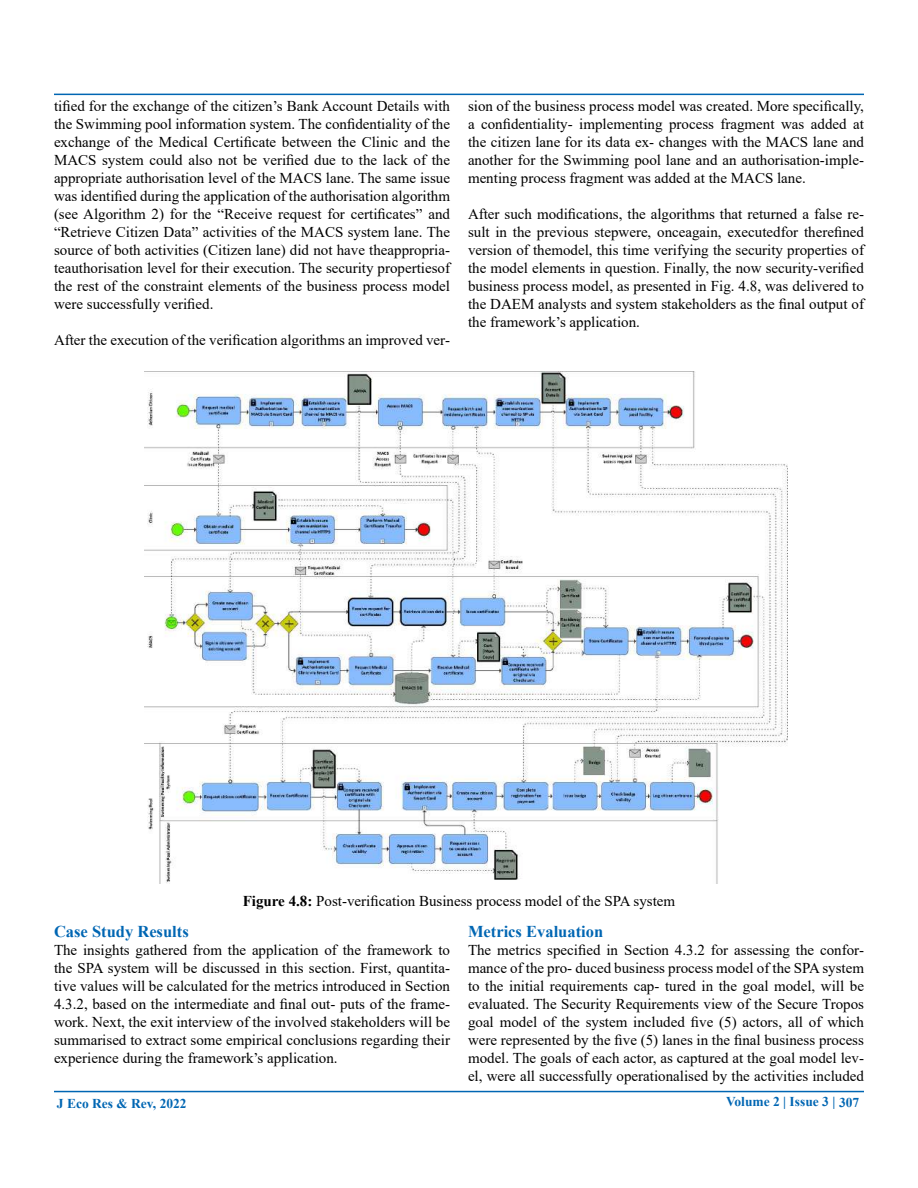
<style>
.page{position:relative;width:918px;height:1188px;background:#fff}
.page>*{position:absolute;margin:0;border:0;box-sizing:border-box;transform-origin:0 0}
.t1{font:700 16.5px "Times New Roman";color:#0066b3}
.t2{font:15px/18px "Times New Roman";color:#000;text-align:justify}
.t3{font:700 13.5px "Times New Roman";color:#0066b3}
.s1{font-weight:700}
</style>
<div class="page">
<hr style="left:54px;top:94px;width:810px;height:1px;background:#0066b3">
<hr style="left:54px;top:1091px;width:810px;height:1px;background:#0066b3">
<img style="left:144px;top:372px;width:643px;height:511px">
<p class="t2" style="left:54px;top:97px;width:398px">tified for the exchange of the citizen’s Bank Account Details with the Swimming pool information system. The confidentiality of the exchange of the Medical Certificate between the Clinic and the MACS system could also not be verified due to the lack of the appropriate authorisation level of the MACS lane. The same issue was identified during the application of the authorisation algorithm (see Algorithm 2) for the “Receive request for certificates” and “Retrieve Citizen Data” activities of the MACS system lane. The source of both activities (Citizen lane) did not have theappropria&shy;teauthorisation level for their execution. The security propertiesof the rest of the constraint elements of the business process model were successfully verified.</p>
<p class="t2" style="left:54px;top:331px;width:397px">After the execution of the verification algorithms an improved ver-</p>
<p class="t2" style="left:468px;top:97px;width:398px">sion of the business process model was created. More specifically, a confidentiality- implementing process fragment was added at the citizen lane for its data ex- changes with the MACS lane and another for the Swimming pool lane and an authorisation-imple&shy;menting process fragment was added at the MACS lane.</p>
<p class="t2" style="left:468px;top:205px;width:398px">After such modifications, the algorithms that returned a false re&shy;sult in the previous stepwere, onceagain, executedfor therefined version of themodel, this time verifying the security properties of the model elements in question. Finally, the now security-verified business process model, as presented in Fig. 4.8, was delivered to the DAEM analysts and system stakeholders as the final output of the framework’s application.</p>
<p class="t2" style="left:243px;top:891px;width:434px"><span class="s1">Figure 4.8:</span> Post-verification Business process model of the SPA system</p>
<p class="t1" style="left:54px;top:920px;width:136px">Case Study Results</p>
<p class="t2" style="left:54px;top:941px;width:398px">The insights gathered from the application of the framework to the SPA system will be discussed in this section. First, quantita&shy;tive values will be calculated for the metrics introduced in Section 4.3.2, based on the intermediate and final out- puts of the frame&shy;work. Next, the exit interview of the involved stakeholders will be summarised to extract some empirical conclusions regarding their experience during the framework’s application.</p>
<p class="t1" style="left:468px;top:920px;width:137px">Metrics Evaluation</p>
<p class="t2" style="left:468px;top:941px;width:398px">The metrics specified in Section 4.3.2 for assessing the confor&shy;mance of the pro- duced business process model of the SPA system to the initial requirements cap- tured in the goal model, will be evaluated. The Security Requirements view of the Secure Tropos goal model of the system included five (5) actors, all of which were represented by the five (5) lanes in the final business process model. The goals of each actor, as captured at the goal model lev&shy;el, were all successfully operationalised by the activities included</p>
<p class="t3" style="left:57px;top:1093px;width:131px">J Eco Res &amp; Rev, 2022</p>
<p class="t3" style="left:726px;top:1092px;width:135px">Volume 2 | Issue 3 | 307</p>
</div>
